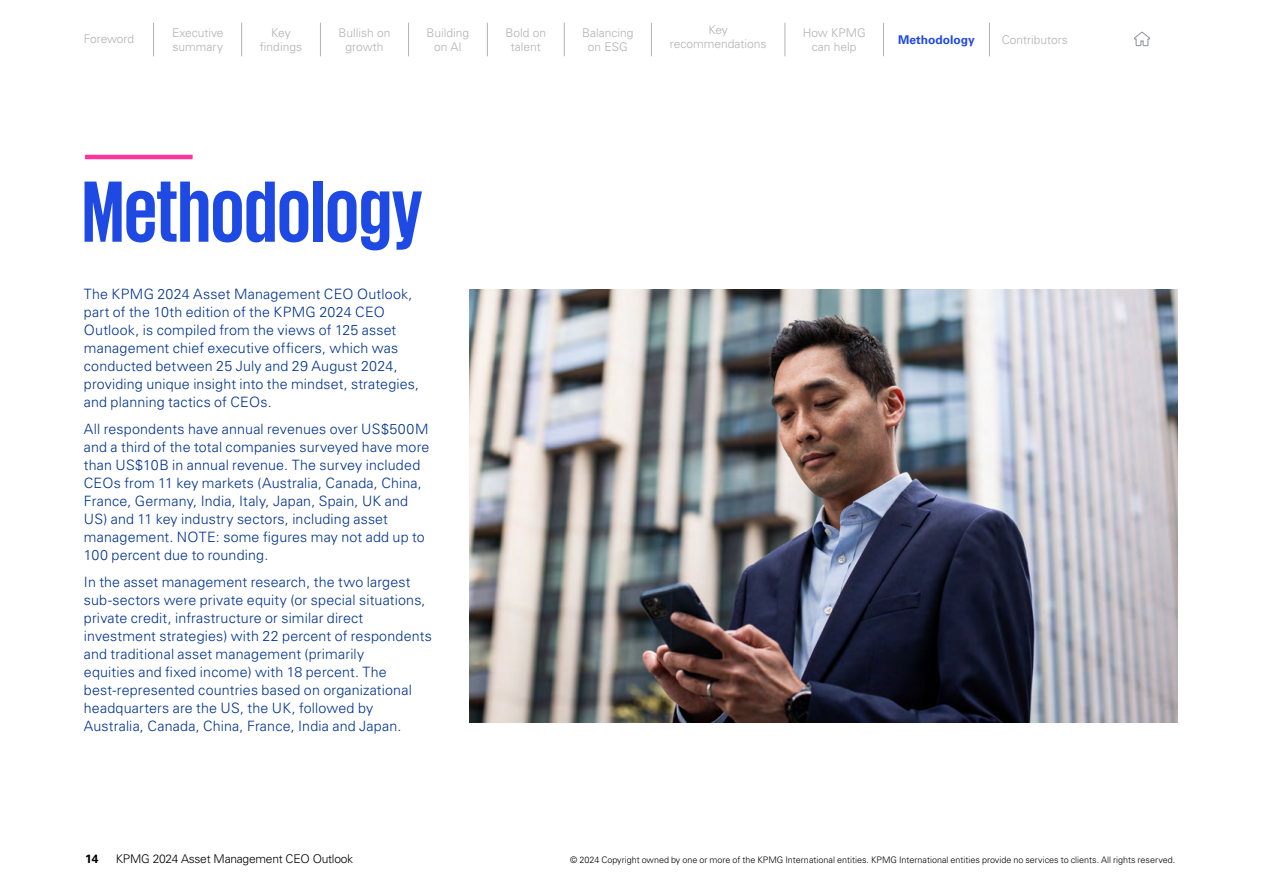
<style>
.page{position:relative;width:1263px;height:893px;background:#fff}
.page>*{position:absolute;margin:0;border:0;box-sizing:border-box;transform-origin:0 0}
.t1{font:700 88.8px "KPMG";color:#1e49e2}
.t2{font:300 14.25px/18px "Univers LT Std";letter-spacing:.01em;color:#00338d}
.t3{font:300 12px/14.4px "Univers LT Std";color:#b2b2b2;text-align:center}
.t4{font:300 12px "Univers LT Std";letter-spacing:-.02em;color:#000}
.t5{font:700 12px "Univers LT Std";color:#1e49e2}
.t6{font:700 12px "Univers LT Std";color:#000}
.t7{font:300 9px "Univers LT Std";color:#000}
</style>
<div class="page">
<hr style="left:85px;top:155px;width:108px;height:4px;background:#fd349c">
<img style="left:470px;top:289px;width:708px;height:434px">
<svg style="left:1134px;top:31px;width:16px;height:16px"></svg>
<hr style="left:153px;top:23px;width:1px;height:33px;background:#b2b2b2">
<hr style="left:241px;top:23px;width:1px;height:33px;background:#b2b2b2">
<hr style="left:320px;top:23px;width:1px;height:33px;background:#b2b2b2">
<hr style="left:408px;top:23px;width:1px;height:33px;background:#b2b2b2">
<hr style="left:487px;top:23px;width:1px;height:33px;background:#b2b2b2">
<hr style="left:564px;top:23px;width:1px;height:33px;background:#b2b2b2">
<hr style="left:651px;top:23px;width:1px;height:33px;background:#b2b2b2">
<hr style="left:785px;top:23px;width:1px;height:33px;background:#b2b2b2">
<hr style="left:883px;top:23px;width:1px;height:33px;background:#b2b2b2">
<hr style="left:989px;top:23px;width:1px;height:33px;background:#b2b2b2">
<p class="t3" style="left:84px;top:32px;width:52px">Foreword</p>
<p class="t3" style="left:172px;top:25px;width:53px;text-align:left">Executive summary</p>
<p class="t3" style="left:260px;top:25px;width:44px">Key findings</p>
<p class="t3" style="left:338px;top:25px;width:54px">Bullish on growth</p>
<p class="t3" style="left:427px;top:25px;width:44px">Building on AI</p>
<p class="t3" style="left:506px;top:25px;width:42px">Bold on talent</p>
<p class="t3" style="left:582px;top:25px;width:53px">Balancing on ESG</p>
<p class="t3" style="left:670px;top:23px;width:98px">Key recommendations</p>
<p class="t3" style="left:803px;top:25px;width:65px">How KPMG can help</p>
<p class="t5" style="left:898px;top:33px;width:78px">Methodology</p>
<p class="t3" style="left:1002px;top:32px;width:68px">Contributors</p>
<h1 class="t1" style="left:82px;top:167px;width:342px">Methodology</h1>
<p class="t2" style="left:84px;top:284px;width:337px">The KPMG 2024 Asset Management CEO Outlook, part of the 10th edition of the KPMG 2024 CEO Outlook, is compiled from the views of 125 asset management chief executive officers, which was conducted between 25 July and 29 August 2024, providing unique insight into the mindset, strategies, and planning tactics of CEOs.</p>
<p class="t2" style="left:84px;top:419px;width:347px">All respondents have annual revenues over US$500M and a third of the total companies surveyed have more than US$10B in annual revenue. The survey included CEOs from 11 key markets (Australia, Canada, China, France, Germany, India, Italy, Japan, Spain, UK and US) and 11 key industry sectors, including asset management. NOTE: some figures may not add up to 100 percent due to rounding.</p>
<p class="t2" style="left:84px;top:572px;width:349px">In the asset management research, the two largest sub-sectors were private equity (or special situations, private credit, infrastructure or similar direct investment strategies) with 22 percent of respondents and traditional asset management (primarily<br>equities and fixed income) with 18 percent. The best-represented countries based on organizational headquarters are the US, the UK, followed by Australia, Canada, China, France, India and Japan.</p>
<p class="t6" style="left:85px;top:852px;width:15px">14</p>
<p class="t4" style="left:116px;top:852px;width:239px">KPMG 2024 Asset Management CEO Outlook</p>
<p class="t7" style="left:570px;top:854px;width:606px">© 2024 Copyright owned by one or more of the KPMG International entities. KPMG International entities provide no services to clients. All rights reserved.</p>
</div>
